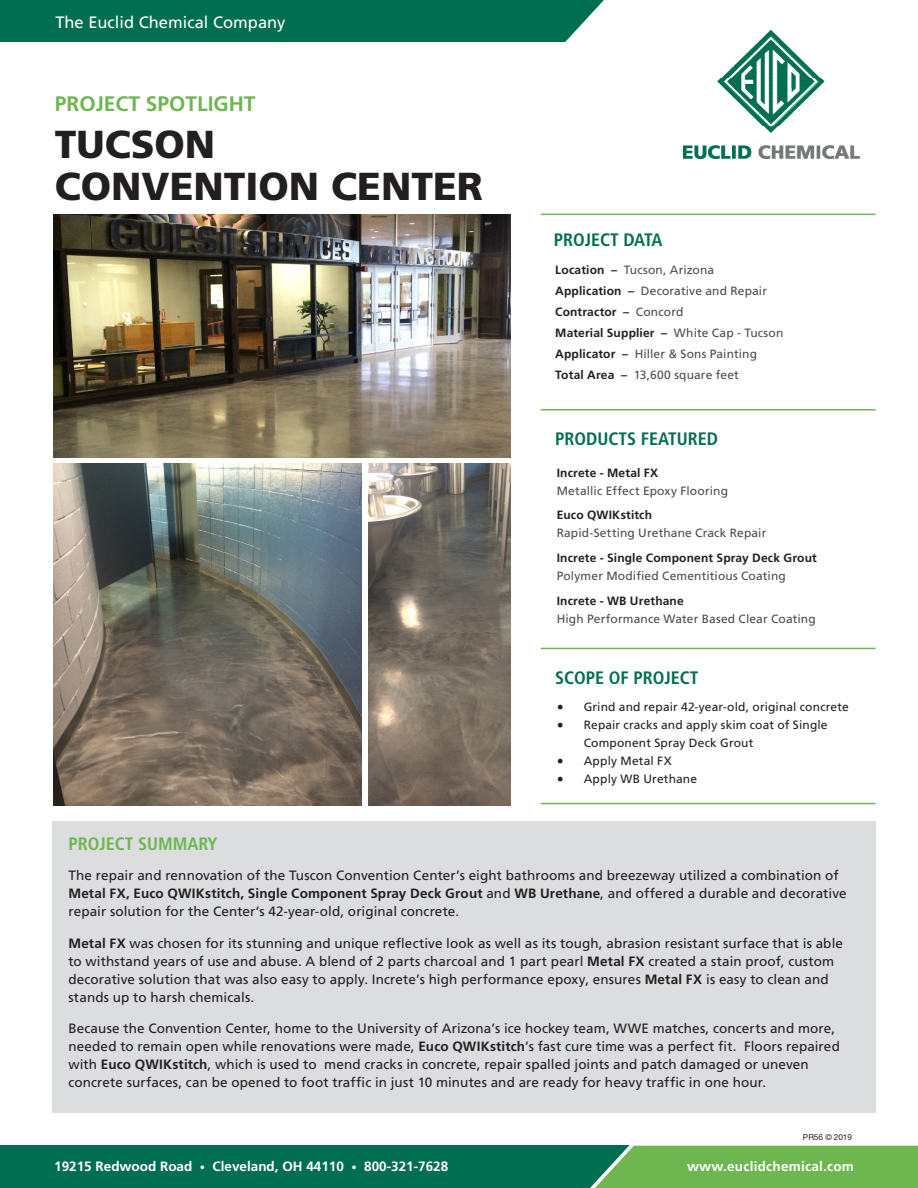
<style>
.page{position:relative;width:918px;height:1188px;background:#fff}
.page>*{position:absolute;margin:0;border:0;box-sizing:border-box;transform-origin:0 0}
.t1{font:900 39px "Frutiger LT Std";color:#231f20}
.t2{font:700 21px "Frutiger LT Std";color:#6db650}
.t3{font:700 condensed 18px "Frutiger LT Std";color:#006e51}
.t4{font:700 condensed 18px "Frutiger LT Std";color:#6db650}
.t5{font:16.5px "Frutiger LT Std";color:#fff}
.t6{font:13.5px/18px "Frutiger LT Std";letter-spacing:.005em;color:#231f20}
.t7{font:700 13.5px "Frutiger LT Std";color:#fff}
.t8{font:700 13.5px "Frutiger LT Std";letter-spacing:.02em;color:#fff}
.t9{font:12px "Frutiger LT Std";letter-spacing:.01em;color:#4b4c4d}
.t10{font:700 12px "Frutiger LT Std";letter-spacing:.015em;color:#231f20}
.t11{font:12px/18px "Frutiger LT Std";letter-spacing:.01em;color:#231f20}
.t12{font:8.25px "Helvetica Neue LT Std";color:#231f20}
.s1{font-weight:700;color:#231f20}
.s2{font-weight:400;color:#4b4c4d}
.s3{font-family:"Minion Pro";font-size:18px}
.s4{font-weight:700}
.s5{font-size:10.5px}
</style>
<div class="page">
<img style="left:683px;top:31px;width:176px;height:127px">
<div style="left:0;top:0;width:604px;height:42px;background:#006e51"></div>
<svg style="left:0;top:1145px;width:918px;height:43px;background:#258652"></svg>
<div style="left:52px;top:821px;width:824px;height:291px;background:#dcdddf"></div>
<hr style="left:541px;top:214px;width:335px;height:1px;background:#6db650">
<hr style="left:541px;top:409px;width:335px;height:1px;background:#6db650">
<hr style="left:541px;top:803px;width:335px;height:1px;background:#6db650">
<hr style="left:541px;top:648px;width:335px;height:1px;background:#6db650">
<img style="left:54px;top:214px;width:457px;height:244px">
<img style="left:368px;top:463px;width:143px;height:342px">
<img style="left:54px;top:463px;width:307px;height:342px">
<p class="t5" style="left:55px;top:13px;width:232px">The Euclid Chemical Company</p>
<p class="t2" style="left:55px;top:92px;width:202px">PROJECT SPOTLIGHT</p>
<p class="t1" style="left:55px;top:121px;width:162px">TUCSON</p>
<p class="t1" style="left:55px;top:163px;width:430px">CONVENTION CENTER</p>
<p class="t4" style="left:68px;top:833px;width:151px">PROJECT SUMMARY</p>
<p class="t3" style="left:554px;top:229px;width:110px">PROJECT DATA</p>
<p class="t9" style="left:555px;top:263px;width:161px"><span class="s1">Location –</span> Tucson, Arizona</p>
<p class="t9" style="left:555px;top:284px;width:213px"><span class="s1">Application –</span> Decorative and Repair</p>
<p class="t10" style="left:555px;top:305px;width:130px">Contractor – <span class="s2">Concord</span></p>
<p class="t10" style="left:555px;top:326px;width:230px">Material Supplier – <span class="s2">White Cap - Tucson</span></p>
<p class="t9" style="left:555px;top:347px;width:203px"><span class="s1">Applicator –</span> Hiller &amp; Sons Painting</p>
<p class="t9" style="left:555px;top:368px;width:185px"><span class="s1">Total Area –</span> 13,600 square feet</p>
<p class="t3" style="left:555px;top:428px;width:165px">PRODUCTS FEATURED</p>
<p class="t10" style="left:557px;top:465px;width:103px">Increte - Metal FX</p>
<p class="t9" style="left:557px;top:483px;width:173px">Metallic Effect Epoxy Flooring</p>
<p class="t10" style="left:557px;top:508px;width:97px">Euco QWIKstitch</p>
<p class="t9" style="left:557px;top:526px;width:211px">Rapid-Setting Urethane Crack Repair</p>
<p class="t10" style="left:557px;top:551px;width:262px">Increte - Single Component Spray Deck Grout</p>
<p class="t9" style="left:557px;top:569px;width:231px">Polymer Modified Cementitious Coating</p>
<p class="t10" style="left:557px;top:594px;width:129px">Increte - WB Urethane</p>
<p class="t9" style="left:557px;top:612px;width:261px">High Performance Water Based Clear Coating</p>
<p class="t3" style="left:555px;top:667px;width:145px">SCOPE OF PROJECT</p>
<p class="t11" style="left:557px;top:698px;width:294px"><span class="s3">•</span> Grind and repair 42-year-old, original concrete</p>
<p class="t11" style="left:584px;top:716px;width:245px;text-indent:-27px"><span class="s3">•</span> Repair cracks and apply skim coat of Single<br>Component Spray Deck Grout</p>
<p class="t11" style="left:557px;top:752px;width:116px"><span class="s3">•</span> Apply Metal FX</p>
<p class="t11" style="left:557px;top:770px;width:142px"><span class="s3">•</span> Apply WB Urethane</p>
<p class="t6" style="left:68px;top:866px;width:780px">The repair and rennovation of the Tuscon Convention Center’s eight bathrooms and breezeway utilized a combination of<br><span class="s4">Metal FX, Euco QWIKstitch, Single Component Spray Deck Grout</span> and <span class="s4">WB Urethane</span>, and offered a durable and decorative repair solution for the Center’s 42-year-old, original concrete.</p>
<p class="t6" style="left:68px;top:934px;width:776px"><span class="s4">Metal FX</span> was chosen for its stunning and unique reflective look as well as its tough, abrasion resistant surface that is able to withstand years of use and abuse. A blend of 2 parts charcoal and 1 part pearl <span class="s4">Metal FX</span> created a stain proof, custom decorative solution that was also easy to apply. Increte’s high performance epoxy, ensures <span class="s4">Metal FX</span> is easy to clean and stands up to harsh chemicals.</p>
<p class="t6" style="left:68px;top:1019px;width:773px">Because the Convention Center, home to the University of Arizona’s ice hockey team, WWE matches, concerts and more, needed to remain open while renovations were made, <span class="s4">Euco QWIKstitch</span>’s fast cure time was a perfect fit. Floors repaired with <span class="s4">Euco QWIKstitch</span>, which is used to mend cracks in concrete, repair spalled joints and patch damaged or uneven concrete surfaces, can be opened to foot traffic in just 10 minutes and are ready for heavy traffic in one hour.</p>
<p class="t12" style="left:803px;top:1132px;width:51px">PR56 © 2019</p>
<p class="t7" style="left:54px;top:1158px;width:395px">19215 Redwood Road <span class="s5">•</span> Cleveland, OH 44110 <span class="s5">•</span> 800-321-7628</p>
<p class="t8" style="left:687px;top:1158px;width:168px">www.euclidchemical.com</p>
</div>
